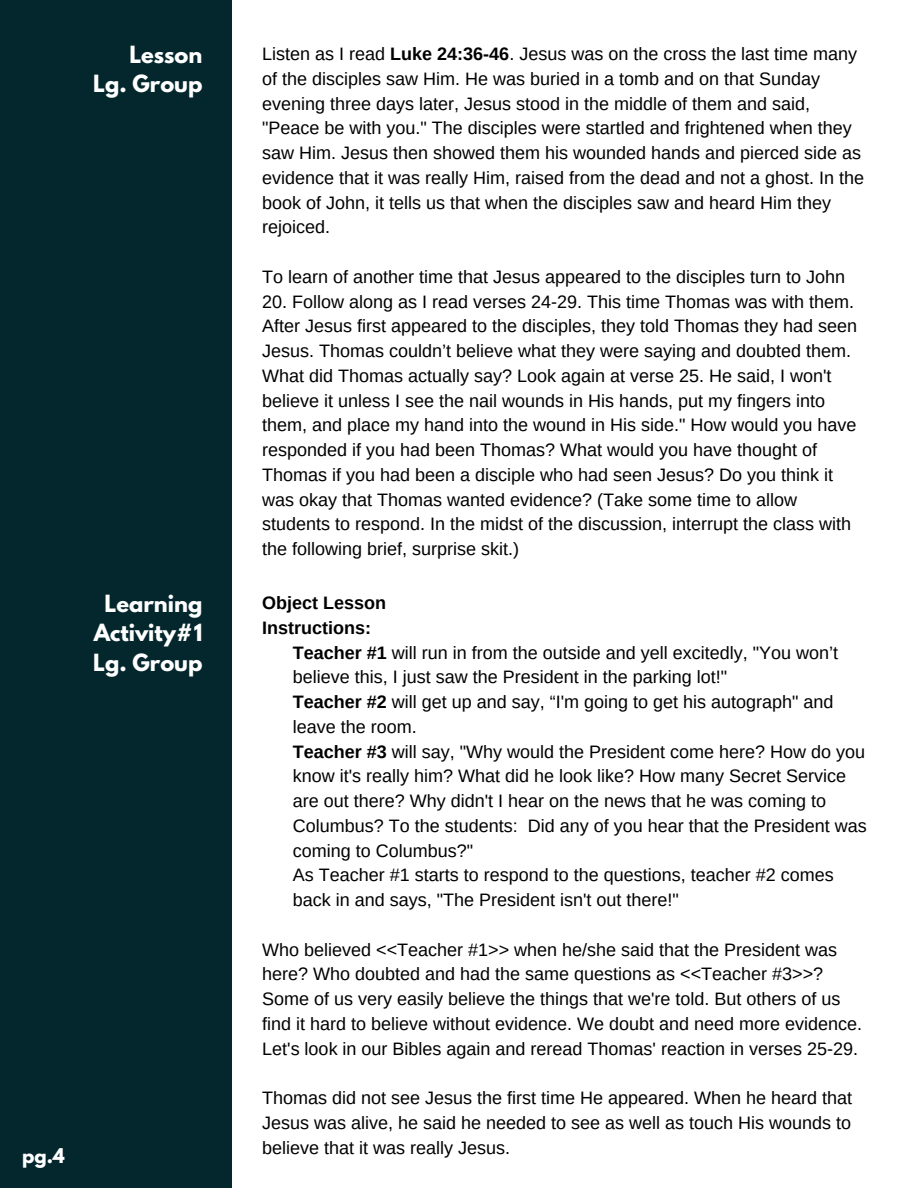
<style>
.page{position:relative;width:918px;height:1188px;background:#fff}
.page>*{position:absolute;margin:0;border:0;box-sizing:border-box;transform-origin:0 0}
.t1{font:700 21px "League Spartan";color:#fff}
.t2{font:18px/24.8px "Arimo";color:#000}
.t3{font:700 18px "Arimo";color:#000}
.t4{font:700 18px "League Spartan";color:#fff}
.s1{font-weight:700}
</style>
<div class="page">
<div style="left:0;top:0;width:232px;height:1188px;background:#03272d"></div>
<p class="t1" style="left:129px;top:44px;width:74px">Lesson</p>
<p class="t1" style="left:93px;top:74px;width:111px">Lg. Group</p>
<p class="t1" style="left:105px;top:593px;width:99px">Learning</p>
<p class="t1" style="left:94px;top:623px;width:110px">Activity#1</p>
<p class="t1" style="left:93px;top:652px;width:111px">Lg. Group</p>
<p class="t4" style="left:22px;top:1146px;width:44px">pg.4</p>
<p class="t2" style="left:262px;top:42px;width:603px">Listen as I read <span class="s1">Luke 24:36-46</span>. Jesus was on the cross the last time many of the disciples saw Him. He was buried in a tomb and on that Sunday evening three days later, Jesus stood in the middle of them and said, "Peace be with you." The disciples were startled and frightened when they saw Him. Jesus then showed them his wounded hands and pierced side as evidence that it was really Him, raised from the dead and not a ghost. In the book of John, it tells us that when the disciples saw and heard Him they rejoiced.</p>
<p class="t2" style="left:262px;top:264px;width:584px">To learn of another time that Jesus appeared to the disciples turn to John</p>
<p class="t2" style="left:262px;top:289px;width:596px">20. Follow along as I read verses 24-29. This time Thomas was with them.<br>After Jesus first appeared to the disciples, they told Thomas they had seen Jesus. Thomas couldn’t believe what they were saying and doubted them.<br>What did Thomas actually say? Look again at verse 25. He said, I won't believe it unless I see the nail wounds in His hands, put my fingers into them, and place my hand into the wound in His side." How would you have responded if you had been Thomas? What would you have thought of Thomas if you had been a disciple who had seen Jesus? Do you think it was okay that Thomas wanted evidence? (Take some time to allow students to respond. In the midst of the discussion, interrupt the class with the following brief, surprise skit.)</p>
<p class="t3" style="left:262px;top:593px;width:125px">Object Lesson</p>
<p class="t3" style="left:262px;top:618px;width:110px">Instructions:</p>
<p class="t2" style="left:293px;top:640px;width:547px"><span class="s1">Teacher #1</span> will run in from the outside and yell excitedly, "You won’t believe this, I just saw the President in the parking lot!"</p>
<p class="t2" style="left:293px;top:689px;width:542px"><span class="s1">Teacher #2</span> will get up and say, “I'm going to get his autograph" and leave the room.</p>
<p class="t2" style="left:293px;top:739px;width:576px"><span class="s1">Teacher #3</span> will say, "Why would the President come here? How do you know it's really him? What did he look like? How many Secret Service are out there? Why didn't I hear on the news that he was coming to Columbus? To the students: Did any of you hear that the President was coming to Columbus?"</p>
<p class="t2" style="left:293px;top:863px;width:542px">As Teacher #1 starts to respond to the questions, teacher #2 comes back in and says, "The President isn't out there!"</p>
<p class="t2" style="left:262px;top:937px;width:601px">Who believed &lt;&lt;Teacher #1&gt;&gt; when he/she said that the President was here? Who doubted and had the same questions as &lt;&lt;Teacher #3&gt;&gt;?<br>Some of us very easily believe the things that we're told. But others of us find it hard to believe without evidence. We doubt and need more evidence.<br>Let's look in our Bibles again and reread Thomas' reaction in verses 25-29.</p>
<p class="t2" style="left:262px;top:1085px;width:591px;text-align:justify">Thomas did not see Jesus the first time He appeared. When he heard that Jesus was alive, he said he needed to see as well as touch His wounds to believe that it was really Jesus.</p>
</div>
